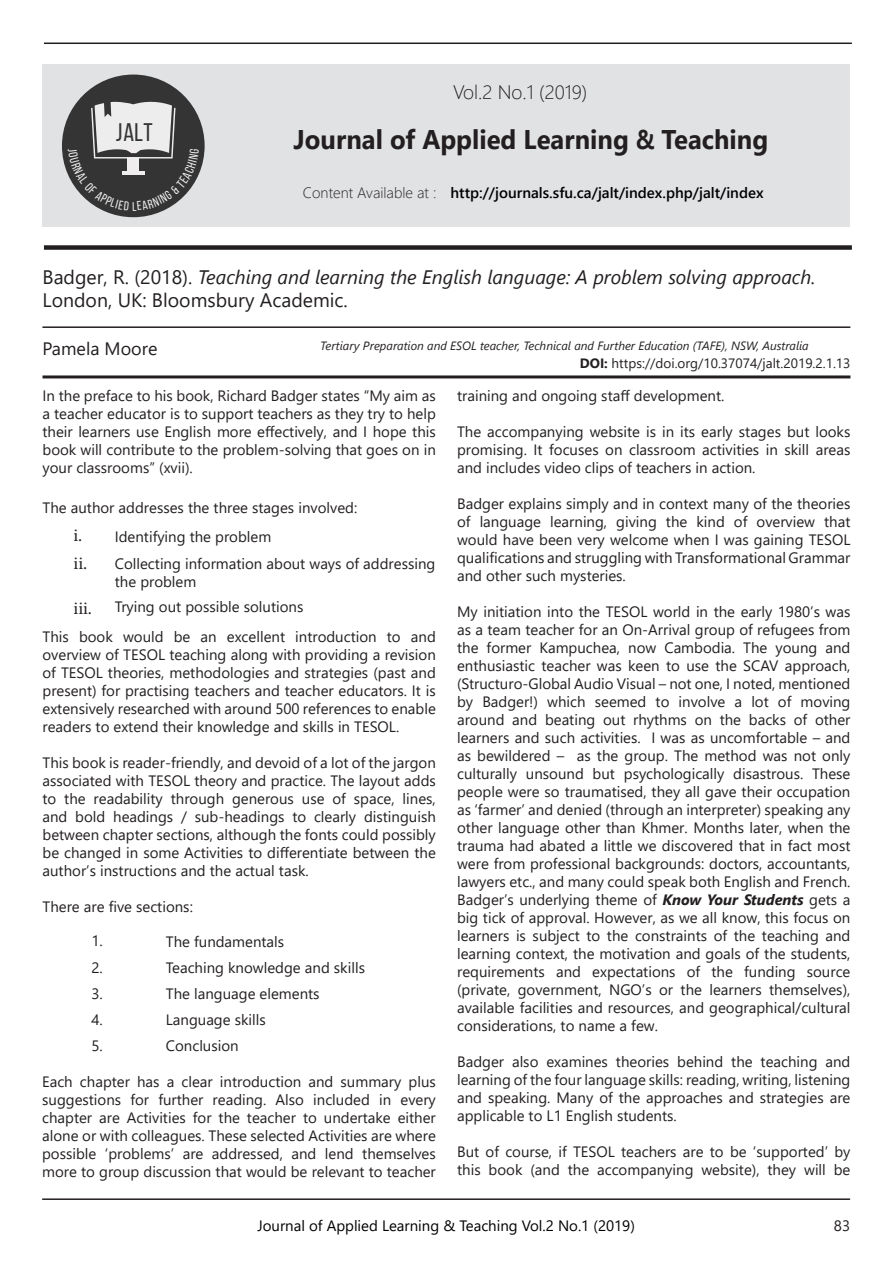
<style>
.page{position:relative;width:893px;height:1263px;background:#fff}
.page>*{position:absolute;margin:0;border:0;box-sizing:border-box;transform-origin:0 0}
.t1{font:700 27px "Segoe UI";color:#231f20;scale:.95 1}
.t2{font:25.5px "Bebas Neue";color:#343434}
.t3{font:italic 19.5px/23.4px "Segoe UI";color:#231f20}
.t4{font:300 19.5px "Segoe UI";color:#231f20}
.t5{font:18px "Segoe UI";color:#231f20}
.t6{font:18px "Minion Pro";color:#231f20}
.t7{font:15px/18px "Segoe UI";color:#231f20;text-align:justify}
.t8{font:15px "Segoe UI";color:#000}
.t9{font:600 15px "Segoe UI";color:#000}
.t10{font:300 15px "Segoe UI";color:#231f20}
.t11{font:13.5px "Segoe UI";color:#231f20}
.t12{font:italic 12px "Segoe UI";color:#231f20}
.s1{font-style:normal}
.s2{font-weight:700}
.s3{font-weight:700;font-style:italic}
</style>
<div class="page">
<hr style="left:42px;top:1198px;width:808px;height:2px;background:#231f20">
<hr style="left:42px;top:326px;width:808px;height:2px;background:#231f20">
<hr style="left:43px;top:375px;width:807px;height:3px;background:#231f20">
<div style="left:44px;top:245px;width:808px;height:5px;background:#231f20"></div>
<div style="left:43px;top:64px;width:807px;height:163px;background:#e1e2e4"></div>
<hr style="left:44px;top:43px;width:808px;height:1px;background:#231f20">
<div style="left:62px;top:75px;width:143px;height:142px;background:#343434;border-radius:50%"></div>
<svg style="left:68px;top:101px;width:131px;height:110px"></svg>
<p class="t2" style="left:116px;top:118px;width:38px">JALT</p>
<p class="t4" style="left:453px;top:74px;width:136px">Vol.2 No.1 (2019)</p>
<p class="t1" style="left:294px;top:114px;width:501px">Journal of Applied Learning &amp; Teaching</p>
<p class="t10" style="left:303px;top:179px;width:135px">Content Available at :</p>
<p class="t9" style="left:450px;top:179px;width:315px">http://journals.sfu.ca/jalt/index.php/jalt/index</p>
<p class="t3" style="left:43px;top:262px;width:775px"><span class="s1">Badger, R. (2018).</span> Teaching and learning the English language: A problem solving approach.<br><span class="s1">London, UK: Bloomsbury Academic.</span></p>
<p class="t5" style="left:43px;top:332px;width:116px">Pamela Moore</p>
<p class="t12" style="left:320px;top:334px;width:490px">Tertiary Preparation and ESOL teacher, Technical and Further Education (TAFE), NSW, Australia</p>
<p class="t7" style="left:43px;top:385px;width:395px">In the preface to his book, Richard Badger states “My aim as a teacher educator is to support teachers as they try to help their learners use English more effectively, and I hope this book will contribute to the problem-solving that goes on in your classrooms” (xvii).</p>
<p class="t7" style="left:43px;top:497px;width:316px">The author addresses the three stages involved:</p>
<p class="t7" style="left:115px;top:526px;width:158px">Identifying the problem</p>
<p class="t7" style="left:115px;top:553px;width:322px">Collecting information about ways of addressing the problem</p>
<p class="t6" style="left:74px;top:596px;width:20px">iii.</p>
<p class="t7" style="left:115px;top:596px;width:190px">Trying out possible solutions</p>
<p class="t6" style="left:74px;top:524px;width:10px">i.</p>
<p class="t6" style="left:74px;top:551px;width:15px">ii.</p>
<p class="t7" style="left:43px;top:627px;width:395px">This book would be an excellent introduction to and overview of TESOL teaching along with providing a revision of TESOL theories, methodologies and strategies (past and present) for practising teachers and teacher educators. It is extensively researched with around 500 references to enable readers to extend their knowledge and skills in TESOL.</p>
<p class="t7" style="left:43px;top:753px;width:395px">This book is reader-friendly, and devoid of a lot of the jargon associated with TESOL theory and practice. The layout adds to the readability through generous use of space, lines, and bold headings / sub-headings to clearly distinguish between chapter sections, although the fonts could possibly be changed in some Activities to differentiate between the author’s instructions and the actual task.</p>
<p class="t7" style="left:43px;top:897px;width:152px">There are five sections:</p>
<p class="t7" style="left:166px;top:931px;width:120px">The fundamentals</p>
<p class="t7" style="left:166px;top:957px;width:201px">Teaching knowledge and skills</p>
<p class="t7" style="left:166px;top:983px;width:155px">The language elements</p>
<p class="t7" style="left:166px;top:1010px;width:102px">Language skills</p>
<p class="t7" style="left:166px;top:1036px;width:74px">Conclusion</p>
<p class="t7" style="left:91px;top:931px;width:13px">1.</p>
<p class="t7" style="left:91px;top:957px;width:13px">2.</p>
<p class="t7" style="left:91px;top:983px;width:13px">3.</p>
<p class="t7" style="left:91px;top:1009px;width:13px">4.</p>
<p class="t7" style="left:91px;top:1036px;width:13px">5.</p>
<p class="t7" style="left:42px;top:1071px;width:395px">Each chapter has a clear introduction and summary plus suggestions for further reading. Also included in every chapter are Activities for the teacher to undertake either alone or with colleagues. These selected Activities are where possible ‘problems’ are addressed, and lend themselves more to group discussion that would be relevant to teacher</p>
<p class="t11" style="left:580px;top:350px;width:272px"><span class="s2">DOI:</span> https://doi.org/10.37074/jalt.2019.2.1.13</p>
<p class="t7" style="left:457px;top:385px;width:269px">training and ongoing staff development.</p>
<p class="t7" style="left:457px;top:421px;width:395px">The accompanying website is in its early stages but looks promising. It focuses on classroom activities in skill areas and includes video clips of teachers in action.</p>
<p class="t7" style="left:457px;top:493px;width:395px">Badger explains simply and in context many of the theories of language learning, giving the kind of overview that would have been very welcome when I was gaining TESOL qualifications and struggling with Transformational Grammar and other such mysteries.</p>
<p class="t7" style="left:457px;top:601px;width:395px">My initiation into the TESOL world in the early 1980’s was as a team teacher for an On-Arrival group of refugees from the former Kampuchea, now Cambodia. The young and enthusiastic teacher was keen to use the SCAV approach, (Structuro-Global Audio Visual – not one, I noted, mentioned by Badger!) which seemed to involve a lot of moving around and beating out rhythms on the backs of other learners and such activities. I was as uncomfortable – and as bewildered – as the group. The method was not only culturally unsound but psychologically disastrous. These people were so traumatised, they all gave their occupation as ‘farmer’ and denied (through an interpreter) speaking any other language other than Khmer. Months later, when the trauma had abated a little we discovered that in fact most were from professional backgrounds: doctors, accountants, lawyers etc., and many could speak both English and French.<br>Badger’s underlying theme of <span class="s3">Know Your Students</span> gets a big tick of approval. However, as we all know, this focus on learners is subject to the constraints of the teaching and learning context, the motivation and goals of the students, requirements and expectations of the funding source (private, government, NGO’s or the learners themselves), available facilities and resources, and geographical/cultural considerations, to name a few.</p>
<p class="t7" style="left:457px;top:1051px;width:395px">Badger also examines theories behind the teaching and learning of the four language skills: reading, writing, listening and speaking. Many of the approaches and strategies are applicable to L1 English students.</p>
<p class="t7" style="left:457px;top:1141px;width:395px">But of course, if TESOL teachers are to be ‘supported’ by this book (and the accompanying website), they will be</p>
<p class="t8" style="left:257px;top:1211px;width:379px">Journal of Applied Learning &amp; Teaching Vol.2 No.1 (2019)</p>
<p class="t7" style="left:834px;top:1215px;width:18px">83</p>
</div>
